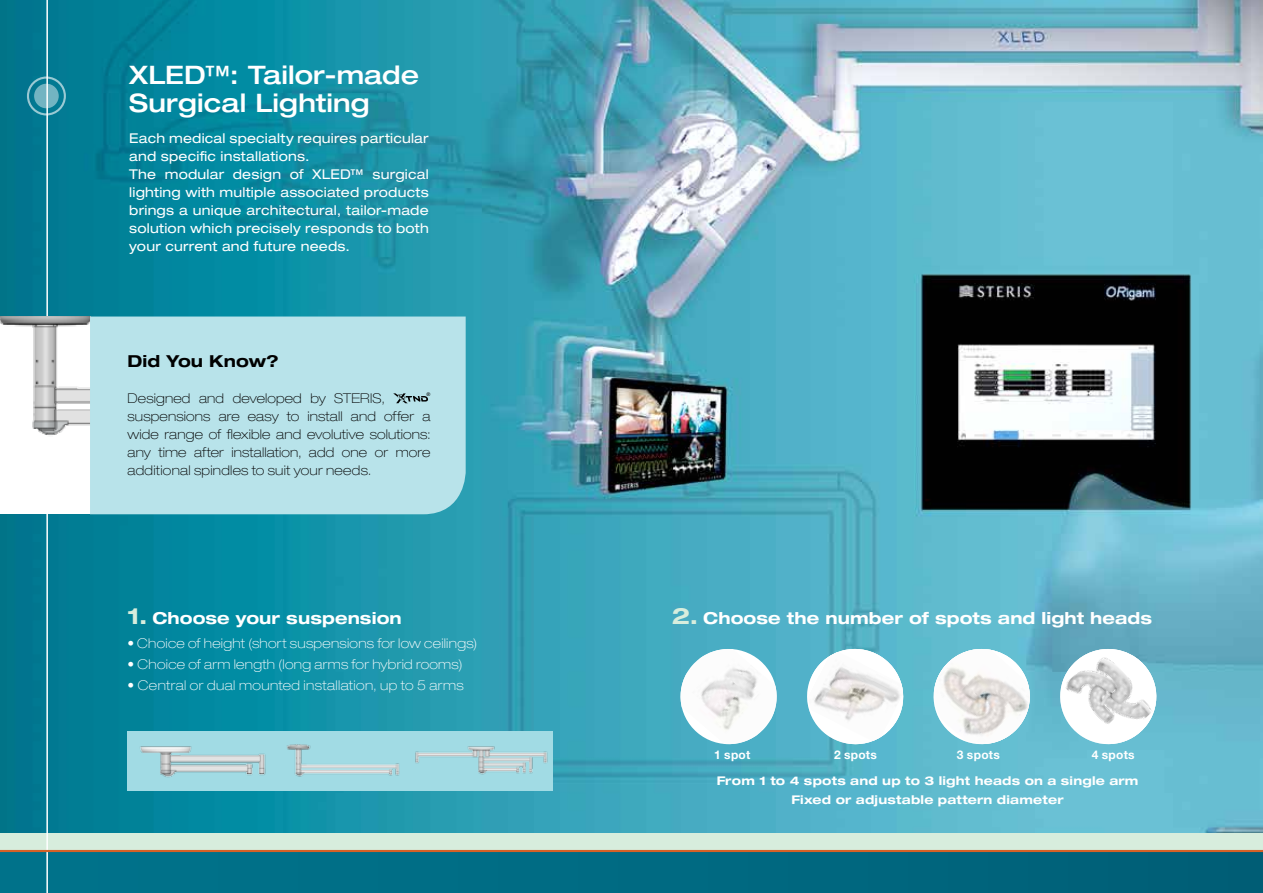
<style>
.page{position:relative;width:1263px;height:893px;background:#fff}
.page>*{position:absolute;margin:0;border:0;box-sizing:border-box;transform-origin:0 0}
.t1{font:500 expanded 25.5px/28.2px "Helvetica Neue LT";letter-spacing:.005em;color:#fff}
.t2{font:700 expanded 16.5px "Helvetica Neue LT";letter-spacing:.005em;color:#fff}
.t3{font:700 expanded 16.5px "Helvetica Neue LT";letter-spacing:.005em;color:#000}
.t4{font:expanded 13.5px/18px "Helvetica Neue LT";letter-spacing:.015em;color:#fff}
.t5{font:100 expanded 13.5px/18px "Helvetica Neue LT";letter-spacing:.015em;color:#000;text-align:justify}
.t6{font:100 expanded 13.5px "Helvetica Neue LT";letter-spacing:.025em;color:#fff}
.t7{font:700 expanded 12px/18.5px "Helvetica Neue LT";letter-spacing:.02em;color:#fff;text-align:center}
.t8{font:700 12px "Helvetica Neue LT";letter-spacing:.02em;color:#fff}
.t9{font:condensed 4.95px "Helvetica Neue LT";color:#000}
.s1{font-size:22.5px;color:#d7eddd}
</style>
<div class="page">
<img style="left:0;top:0;width:1263px;height:833px">
<div style="left:0;top:850px;width:1263px;height:43px;background:#006a82"></div>
<div style="left:0;top:833px;width:1263px;height:17px;background:#d7eddd"></div>
<div style="left:128px;top:732px;width:425px;height:59px;background:#a1dbe4"></div>
<svg style="left:661px;top:629px;width:514px;height:135px"></svg>
<img style="left:1063px;top:649px;width:92px;height:94px">
<hr style="left:46px;top:0;width:2px;height:893px;background:#fff">
<div style="left:0;top:317px;width:90px;height:197px;background:#fff"></div>
<img style="left:0;top:317px;width:90px;height:118px">
<div style="left:90px;top:317px;width:376px;height:197px;background:#b8e3ea"></div>
<hr style="left:0;top:850px;width:1263px;height:2px;background:#d56127">
<svg style="left:34px;top:84px;width:25px;height:24px"></svg>
<div style="left:27px;top:76px;width:39px;height:40px;border:2px solid #fff;border-radius:50%"></div>
<svg style="left:393px;top:393px;width:35px;height:10px"></svg>
<img style="left:415px;top:746px;width:133px;height:29px">
<svg style="left:287px;top:744px;width:113px;height:33px"></svg>
<svg style="left:140px;top:746px;width:126px;height:32px"></svg>
<h1 class="t1" style="left:129px;top:60px;width:291px">XLED™: Tailor-made<br>Surgical Lighting</h1>
<p class="t4" style="left:129px;top:129px;width:301px">Each medical specialty requires particular and specific installations.<br>The modular design of XLED™ surgical lighting with multiple associated products brings a unique architectural, tailor-made solution which precisely responds to both your current and future needs.</p>
<p class="t3" style="left:128px;top:351px;width:153px">Did You Know?</p>
<p class="t5" style="left:128px;top:389px;width:259px">Designed and developed by STERIS,</p>
<p class="t9" style="left:426px;top:391px;width:5px">®</p>
<p class="t5" style="left:128px;top:407px;width:304px">suspensions are easy to install and offer a wide range of flexible and evolutive solutions: any time after installation, add one or more additional spindles to suit your needs.</p>
<p class="t2" style="left:128px;top:608px;width:276px"><span class="s1">1.</span> Choose your suspension</p>
<p class="t6" style="left:128px;top:635px;width:351px">• Choice of height (short suspensions for low ceilings)</p>
<p class="t6" style="left:128px;top:656px;width:336px">• Choice of arm length (long arms for hybrid rooms)</p>
<p class="t6" style="left:128px;top:677px;width:338px">• Central or dual mounted installation, up to 5 arms</p>
<p class="t2" style="left:672px;top:608px;width:482px"><span class="s1">2.</span> Choose the number of spots and light heads</p>
<p class="t8" style="left:714px;top:747px;width:38px">1 spot</p>
<p class="t8" style="left:834px;top:747px;width:44px">2 spots</p>
<p class="t8" style="left:957px;top:747px;width:44px">3 spots</p>
<p class="t8" style="left:1092px;top:747px;width:44px">4 spots</p>
<p class="t7" style="left:717px;top:771px;width:423px">From 1 to 4 spots and up to 3 light heads on a single arm<br>Fixed or adjustable pattern diameter</p>
</div>
